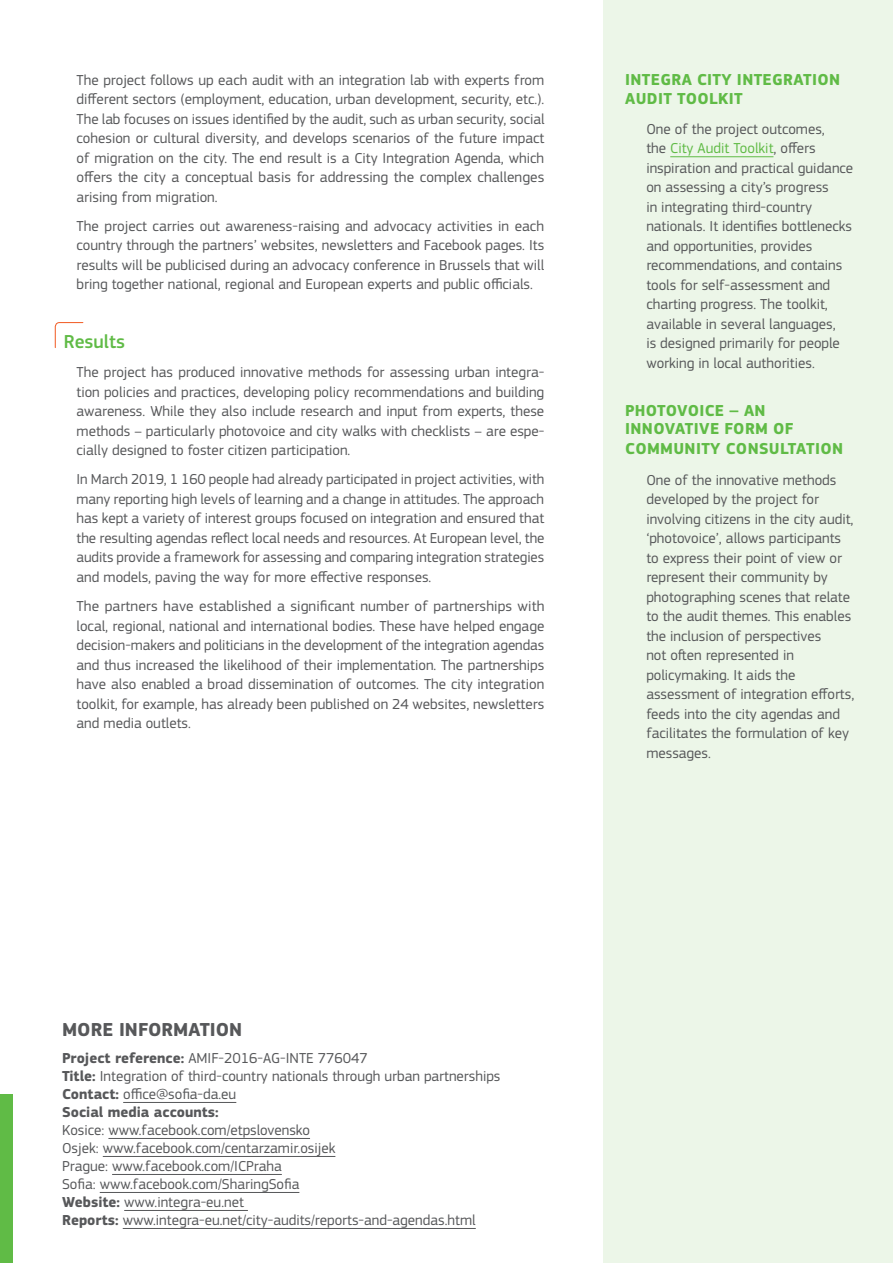
<style>
.page{position:relative;width:893px;height:1263px;background:#fff}
.page>*{position:absolute;margin:0;border:0;box-sizing:border-box;transform-origin:0 0}
.t1{font:700 19.5px "EC Square Sans Pro";color:#57585a}
.t2{font:500 19.5px "EC Square Sans Pro";color:#60bb46}
.t3{font:700 16.5px/19.5px "EC Square Sans Pro";letter-spacing:.02em;color:#60bb46}
.t4{font:15px/19.5px "EC Square Sans Pro";color:#57585a;text-align:justify}
.s1{color:#60bb46}
.s2{font-weight:700}
</style>
<div class="page">
<div style="left:604px;top:0;width:289px;height:1263px;background:#ecf6e8"></div>
<svg style="left:55px;top:322px;width:29px;height:26px"></svg>
<hr style="left:670px;top:156px;width:103px;height:1px;background:#60bb46">
<div style="left:0;top:1094px;width:13px;height:169px;background:#60bb46"></div>
<hr style="left:123px;top:1102px;width:113px;height:1px;background:#57585a">
<hr style="left:108px;top:1138px;width:202px;height:1px;background:#57585a">
<hr style="left:103px;top:1156px;width:232px;height:1px;background:#57585a">
<hr style="left:112px;top:1174px;width:170px;height:1px;background:#57585a">
<hr style="left:100px;top:1192px;width:199px;height:1px;background:#57585a">
<hr style="left:124px;top:1210px;width:124px;height:1px;background:#57585a">
<hr style="left:123px;top:1228px;width:353px;height:1px;background:#57585a">
<p class="t4" style="left:77px;top:70px;width:469px">The project follows up each audit with an integration lab with experts from different sectors (employment, education, urban development, security, etc.).<br>The lab focuses on issues identified by the audit, such as urban security, social cohesion or cultural diversity, and develops scenarios of the future impact of migration on the city. The end result is a City Integration Agenda, which offers the city a conceptual basis for addressing the complex challenges arising from migration.</p>
<p class="t4" style="left:77px;top:216px;width:469px">The project carries out awareness-raising and advocacy activities in each country through the partners’ websites, newsletters and Facebook pages. Its results will be publicised during an advocacy conference in Brussels that will bring together national, regional and European experts and public officials.</p>
<h1 class="t2" style="left:64px;top:330px;width:63px">Results</h1>
<p class="t4" style="left:77px;top:362px;width:469px">The project has produced innovative methods for assessing urban integra&shy;tion policies and practices, developing policy recommendations and building awareness. While they also include research and input from experts, these methods – particularly photovoice and city walks with checklists – are espe&shy;cially designed to foster citizen participation.</p>
<p class="t4" style="left:77px;top:470px;width:470px">In March 2019, 1 160 people had already participated in project activities, with many reporting high levels of learning and a change in attitudes. The approach has kept a variety of interest groups focused on integration and ensured that the resulting agendas reflect local needs and resources. At European level, the audits provide a framework for assessing and comparing integration strategies and models, paving the way for more effective responses.</p>
<p class="t4" style="left:77px;top:596px;width:469px">The partners have established a significant number of partnerships with local, regional, national and international bodies. These have helped engage decision-makers and politicians in the development of the integration agendas and thus increased the likelihood of their implementation. The partnerships have also enabled a broad dissemination of outcomes. The city integration toolkit, for example, has already been published on 24 websites, newsletters and media outlets.</p>
<p class="t3" style="left:625px;top:70px;width:217px">INTEGRA CITY INTEGRATION<br>AUDIT TOOLKIT</p>
<p class="t4" style="left:646px;top:119px;width:208px;text-align:left">One of the project outcomes,<br>the <span class="s1">City Audit Toolkit</span>, offers inspiration and practical guidance on assessing a city’s progress<br>in integrating third-country nationals. It identifies bottlenecks and opportunities, provides recommendations, and contains tools for self-assessment and charting progress. The toolkit, available in several languages,<br>is designed primarily for people working in local authorities.</p>
<p class="t3" style="left:625px;top:402px;width:170px;line-height:18px">PHOTOVOICE – AN<br>INNOVATIVE FORM OF</p>
<p class="t3" style="left:625px;top:439px;width:219px">COMMUNITY CONSULTATION</p>
<p class="t4" style="left:646px;top:470px;width:209px;text-align:left">One of the innovative methods developed by the project for involving citizens in the city audit, ‘photovoice’, allows participants to express their point of view or represent their community by photographing scenes that relate to the audit themes. This enables the inclusion of perspectives<br>not often represented in policymaking. It aids the assessment of integration efforts, feeds into the city agendas and facilitates the formulation of key messages.</p>
<h1 class="t1" style="left:62px;top:1018px;width:182px">MORE INFORMATION</h1>
<p class="t4" style="left:62px;top:1049px;width:440px;line-height:18px;text-align:left"><span class="s2">Project reference:</span> AMIF-2016-AG-INTE 776047<br><span class="s2">Title:</span> Integration of third-country nationals through urban partnerships <span class="s2">Contact:</span> office@sofia-da.eu<br><span class="s2">Social media accounts:</span></p>
<p class="t4" style="left:62px;top:1121px;width:415px;line-height:18px;text-align:left">Kosice: www.facebook.com/etpslovensko<br>Osjek: www.facebook.com/centarzamir.osijek<br>Prague: www.facebook.com/ICPraha<br>Sofia: www.facebook.com/SharingSofia<br><span class="s2">Website:</span> www.integra-eu.net<br><span class="s2">Reports:</span> www.integra-eu.net/city-audits/reports-and-agendas.html</p>
</div>
